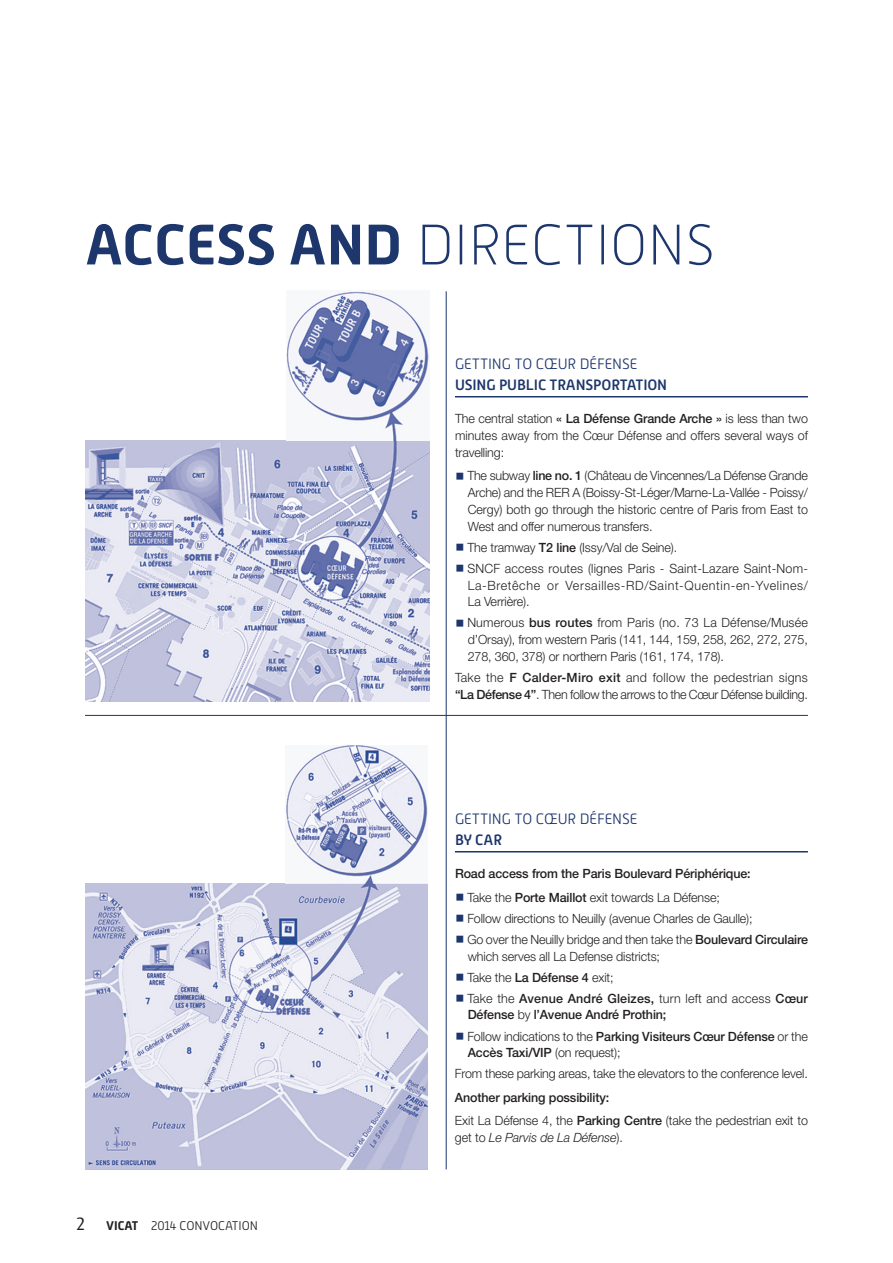
<style>
.page{position:relative;width:893px;height:1263px;background:#fff}
.page>*{position:absolute;margin:0;border:0;box-sizing:border-box;transform-origin:0 0}
.t1{font:100 57px "Alwyn New";color:#1d366c}
.t2{font:300 15px "Alwyn New";letter-spacing:-.01em;color:#1d366c}
.t3{font:500 15px "Alwyn New";letter-spacing:-.01em;color:#1d366c}
.t4{font:300 12.75px/16.8px "Helvetica Neue LT Std";letter-spacing:-.01em;color:#231f20}
.t5{font:500 12.75px/23.2px "Helvetica Neue LT Std";letter-spacing:-.01em;color:#231f20}
.t6{font:300 12.75px/21px "Helvetica Neue LT Std";letter-spacing:.015em;color:#231f20}
.t7{font:300 12.75px/16.8px "Helvetica Neue LT Std";letter-spacing:.05em;color:#231f20}
.t8{font:italic 300 12.75px "Helvetica Neue LT Std";letter-spacing:-.01em;color:#231f20}
.t9{font:300 12.6px "Alwyn New";letter-spacing:-.01em;color:#231f20}
.s1{font-weight:700}
.s2{font-weight:500}
.s3{font-family:"Dax OT";font-weight:400;font-size:18px}
.s4{font-weight:300}
.s5{font-style:normal}
</style>
<div class="page">
<hr style="left:446px;top:291px;width:1px;height:878px;background:#1d366c">
<hr style="left:85px;top:715px;width:723px;height:1px;background:#1d366c">
<img style="left:85px;top:440px;width:344px;height:262px">
<img style="left:287px;top:291px;width:142px;height:149px">
<img style="left:85px;top:883px;width:342px;height:286px">
<img style="left:285px;top:745px;width:142px;height:138px">
<hr style="left:455px;top:396px;width:353px;height:1px;background:#1d366c">
<hr style="left:455px;top:851px;width:353px;height:1px;background:#1d366c">
<h1 class="t1" style="left:85px;top:217px;width:632px"><span class="s1">ACCESS AND</span> DIRECTIONS</h1>
<p class="t2" style="left:455px;top:356px;width:184px">GETTING TO CŒUR DÉFENSE</p>
<p class="t3" style="left:455px;top:377px;width:214px">USING PUBLIC TRANSPORTATION</p>
<p class="t4" style="left:455px;top:412px;width:354px;text-align:justify">The central station <span class="s2">« La Défense Grande Arche »</span> is less than two minutes away from the Cœur Défense and offers several ways of travelling:</p>
<p class="t4" style="left:467px;top:469px;width:342px;text-align:justify">The subway <span class="s2">line no. 1</span> (Château de Vincennes/La Défense Grande Arche) and the RER A (Boissy-St-Léger/Marne-La-Vallée - Poissy/ Cergy) both go through the historic centre of Paris from East to West and offer numerous transfers.</p>
<p class="t6" style="left:467px;top:538px;width:342px">The tramway <span class="s2">T2 line</span> (Issy/Val de Seine).<br>SNCF access routes (lignes Paris - Saint-Lazare Saint-Nom-</p>
<p class="t7" style="left:468px;top:578px;width:342px">La-Bretêche or Versailles-RD/Saint-Quentin-en-Yvelines/<br>La Verrière).</p>
<p class="t4" style="left:467px;top:616px;width:342px;text-align:justify">Numerous <span class="s2">bus routes</span> from Paris (no. 73 La Défense/Musée d’Orsay), from western Paris (141, 144, 159, 258, 262, 272, 275, 278, 360, 378) or northern Paris (161, 174, 178).</p>
<p class="t4" style="left:455px;top:671px;width:354px">Take the <span class="s2">F Calder-Miro exit</span> and follow the pedestrian signs <span class="s2">“La Défense 4”</span>. Then follow the arrows to the Cœur Défense building.</p>
<p class="t9" style="left:77px;top:1220px;width:183px"><span class="s3">2</span> <span class="s1">VICAT</span> 2014 CONVOCATION</p>
<p class="t2" style="left:455px;top:811px;width:184px">GETTING TO CŒUR DÉFENSE</p>
<p class="t3" style="left:455px;top:832px;width:49px">BY CAR</p>
<p class="t5" style="left:467px;top:864px;width:285px;text-indent:-12px">Road access from the Paris Boulevard Périphérique:<br><span class="s4">Take the</span> Porte Maillot <span class="s4">exit towards La Défense;</span></p>
<p class="t4" style="left:467px;top:909px;width:342px;line-height:21px">Follow directions to Neuilly (avenue Charles de Gaulle);<br>Go over the Neuilly bridge and then take the <span class="s2">Boulevard Circulaire</span></p>
<p class="t4" style="left:467px;top:947px;width:342px;line-height:21px">which serves all La Defense districts;<br>Take the <span class="s2">La Défense 4</span> exit;<br>Take the <span class="s2">Avenue André Gleizes,</span> turn left and access <span class="s2">Cœur</span></p>
<p class="t5" style="left:467px;top:1006px;width:342px;line-height:21px">Défense <span class="s4">by</span> l’Avenue André Prothin;<br><span class="s4">Follow indications to the</span> Parking Visiteurs Cœur Défense <span class="s4">or the</span></p>
<p class="t4" style="left:455px;top:1044px;width:354px;line-height:21px;text-indent:13px"><span class="s2">Accès Taxi/VIP</span> (on request);<br>From these parking areas, take the elevators to the conference level.</p>
<p class="t4" style="left:455px;top:1087px;width:354px;line-height:23.2px"><span class="s2">Another parking possibility:<br></span>Exit La Défense 4, the <span class="s2">Parking Centre</span> (take the pedestrian exit to</p>
<p class="t8" style="left:455px;top:1132px;width:169px"><span class="s5">get to</span> Le Parvis de La Défense<span class="s5">).</span></p>
</div>
